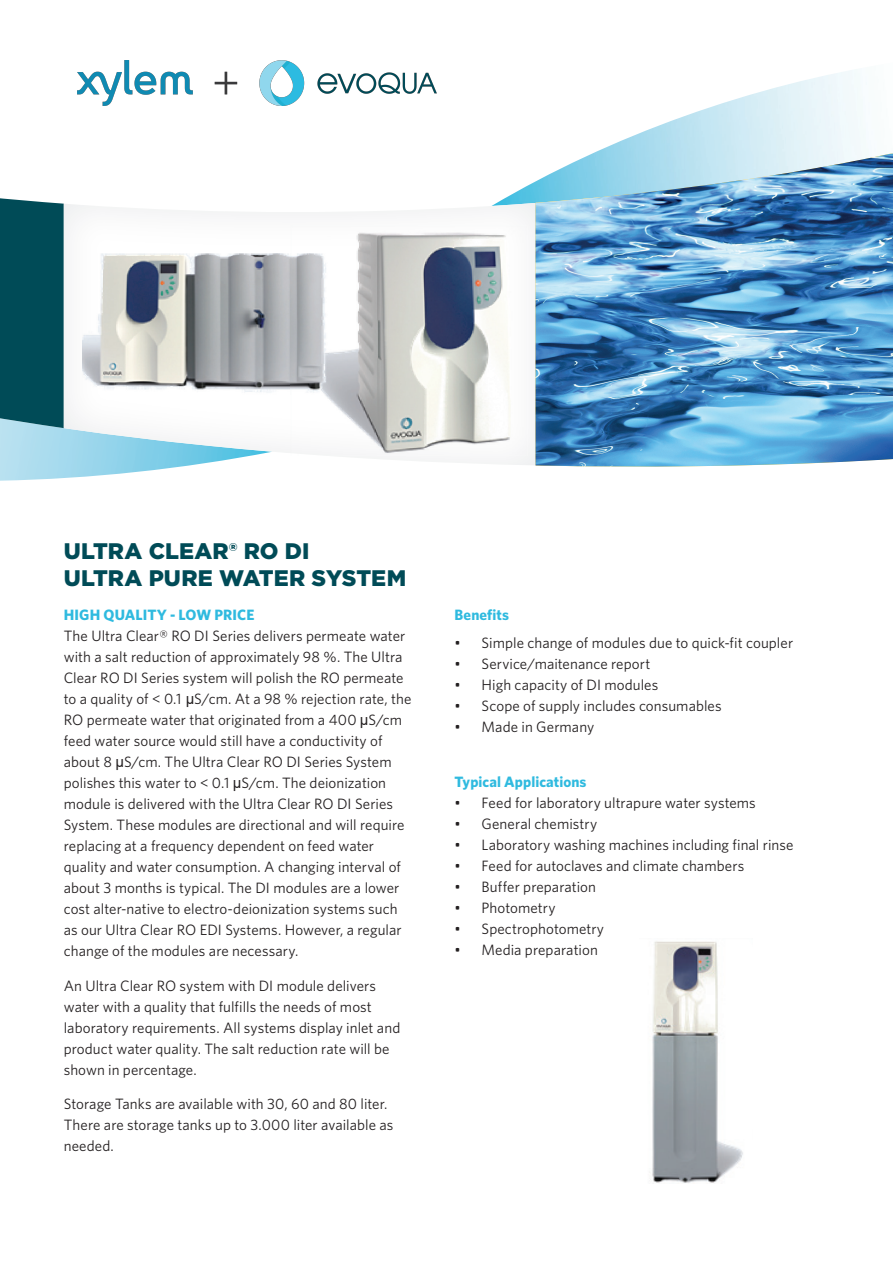
<style>
.page{position:relative;width:893px;height:1263px;background:#fff}
.page>*{position:absolute;margin:0;border:0;box-sizing:border-box;transform-origin:0 0}
.t1{font:900 22.5px/27px "Gotham";color:#004b57}
.t2{font:15px/21px "Whitney";letter-spacing:.005em;color:#231f20}
.t3{font:700 15px "Whitney";letter-spacing:.005em;color:#2fbadf}
.s1{font-family:"Arial"}
</style>
<div class="page">
<img style="left:0;top:428px;width:192px;height:53px">
<img style="left:497px;top:69px;width:370px;height:134px">
<div style="left:0;top:198px;width:64px;height:230px;background:#004b57"></div>
<img style="left:64px;top:204px;width:472px;height:261px">
<img style="left:491px;top:203px;width:45px;height:3px">
<img style="left:536px;top:153px;width:357px;height:314px">
<img style="left:291px;top:225px;width:236px;height:231px">
<img style="left:83px;top:253px;width:244px;height:142px">
<img style="left:652px;top:941px;width:91px;height:242px">
<img style="left:77px;top:60px;width:359px;height:45px">
<h1 class="t1" style="left:64px;top:537px;width:344px">ULTRA CLEAR® RO DI<br>ULTRA PURE WATER SYSTEM</h1>
<p class="t3" style="left:64px;top:605px;width:192px">HIGH QUALITY - LOW PRICE</p>
<p class="t2" style="left:64px;top:625px;width:349px">The Ultra Clear® RO DI Series delivers permeate water with a salt reduction of approximately 98 %. The Ultra Clear RO DI Series system will polish the RO permeate to a quality of &lt; 0.1 <span class="s1">µ</span>S/cm. At a 98 % rejection rate, the RO permeate water that originated from a 400 <span class="s1">µ</span>S/cm feed water source would still have a conductivity of about 8 <span class="s1">µ</span>S/cm. The Ultra Clear RO DI Series System polishes this water to &lt; 0.1 <span class="s1">µ</span>S/cm. The deionization module is delivered with the Ultra Clear RO DI Series System. These modules are directional and will require replacing at a frequency dependent on feed water quality and water consumption. A changing interval of about 3 months is typical. The DI modules are a lower cost alter-native to electro-deionization systems such as our Ultra Clear RO EDI Systems. However, a regular change of the modules are necessary.</p>
<p class="t2" style="left:64px;top:975px;width:338px">An Ultra Clear RO system with DI module delivers water with a quality that fulfills the needs of most laboratory requirements. All systems display inlet and product water quality. The salt reduction rate will be shown in percentage.</p>
<p class="t2" style="left:64px;top:1093px;width:331px">Storage Tanks are available with 30, 60 and 80 liter.<br>There are storage tanks up to 3.000 liter available as needed.</p>
<p class="t3" style="left:455px;top:605px;width:56px">Benefits</p>
<p class="t2" style="left:455px;top:632px;width:340px">• Simple change of modules due to quick-fit coupler</p>
<p class="t2" style="left:455px;top:653px;width:197px">• Service/maitenance report</p>
<p class="t2" style="left:455px;top:674px;width:205px">• High capacity of DI modules</p>
<p class="t2" style="left:455px;top:695px;width:269px">• Scope of supply includes consumables</p>
<p class="t2" style="left:455px;top:716px;width:141px">• Made in Germany</p>
<p class="t3" style="left:455px;top:772px;width:133px">Typical Applications</p>
<p class="t2" style="left:455px;top:792px;width:303px">• Feed for laboratory ultrapure water systems</p>
<p class="t2" style="left:455px;top:813px;width:144px">• General chemistry</p>
<p class="t2" style="left:455px;top:834px;width:340px">• Laboratory washing machines including final rinse</p>
<p class="t2" style="left:455px;top:855px;width:291px">• Feed for autoclaves and climate chambers</p>
<p class="t2" style="left:455px;top:876px;width:143px">• Buffer preparation</p>
<p class="t2" style="left:455px;top:897px;width:102px">• Photometry</p>
<p class="t2" style="left:455px;top:918px;width:151px">• Spectrophotometry</p>
<p class="t2" style="left:455px;top:939px;width:145px">• Media preparation</p>
</div>
